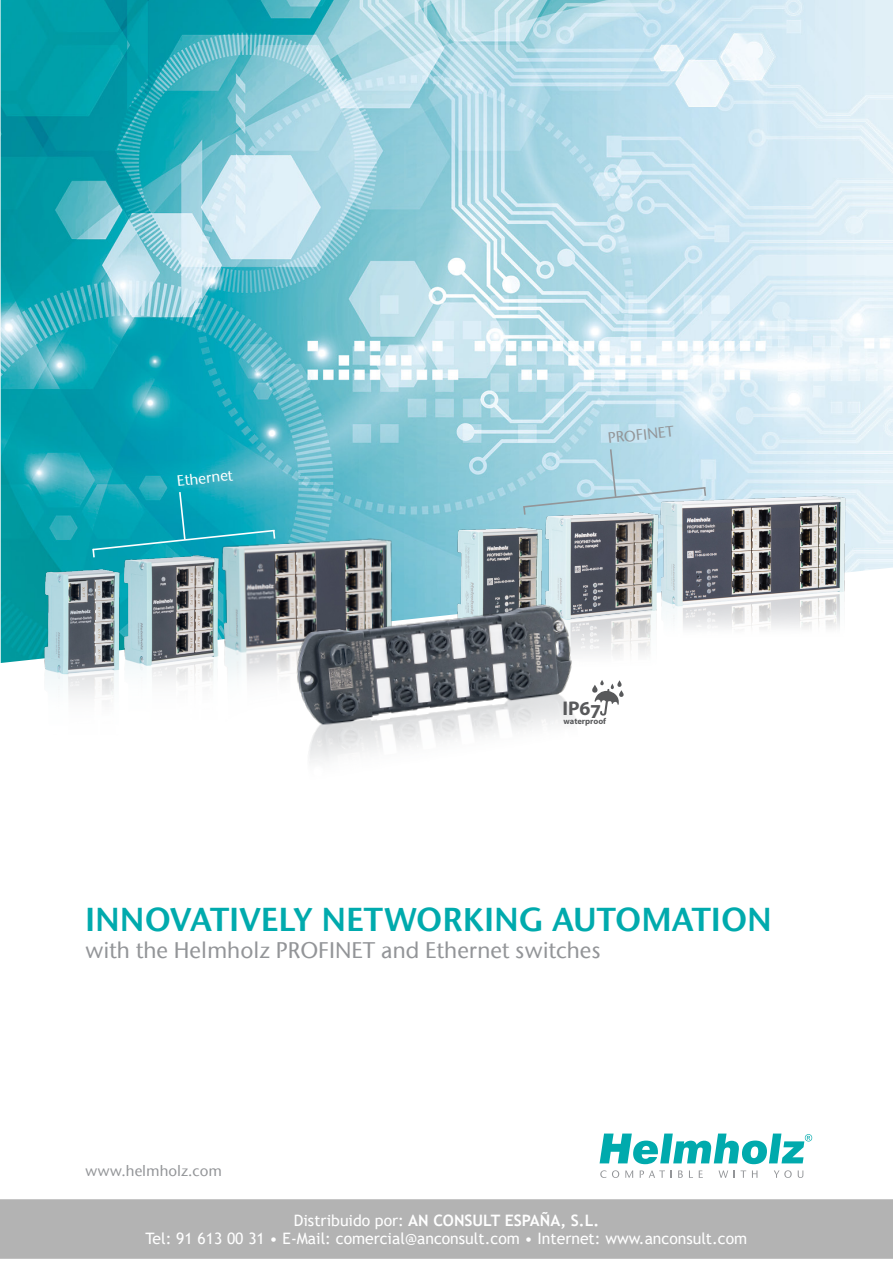
<style>
.page{position:relative;width:893px;height:1263px;background:#fff}
.page>*{position:absolute;margin:0;border:0;box-sizing:border-box;transform-origin:0 0}
.t1{font:33px "ITC Stone Sans Com Semi";color:#00aaad}
.t2{font:500 22.5px "ITC Stone Sans Com";color:#939598}
.t3{font:700 19.8px "Myriad Pro";color:#58595b}
.t4{font:15.75px/18.3px "Trebuchet MS";color:#fff;text-align:center}
.t5{font:500 15px "ITC Stone Sans Com";color:#939598}
.t6{font:500 15px "ITC Stone Sans Com";color:#fff}
.t7{font:700 8.55px "Myriad Pro";color:#58595b}
.s1{font-weight:700}
</style>
<div class="page">
<img style="left:1px;top:0;width:892px;height:663px">
<svg style="left:600px;top:1170px;width:19px;height:8px"></svg>
<svg style="left:625px;top:1170px;width:8px;height:8px"></svg>
<svg style="left:640px;top:1170px;width:25px;height:8px"></svg>
<svg style="left:678px;top:1170px;width:5px;height:8px"></svg>
<svg style="left:699px;top:1170px;width:4px;height:8px"></svg>
<svg style="left:718px;top:1170px;width:10px;height:8px"></svg>
<svg style="left:734px;top:1170px;width:12px;height:8px"></svg>
<svg style="left:752px;top:1170px;width:5px;height:8px"></svg>
<svg style="left:774px;top:1170px;width:18px;height:8px"></svg>
<svg style="left:798px;top:1170px;width:5px;height:8px"></svg>
<svg style="left:600px;top:1133px;width:212px;height:31px"></svg>
<img style="left:244px;top:492px;width:166px;height:101px">
<img style="left:144px;top:559px;width:100px;height:126px">
<img style="left:24px;top:554px;width:120px;height:148px">
<img style="left:676px;top:488px;width:179px;height:160px">
<img style="left:552px;top:516px;width:124px;height:147px">
<img style="left:445px;top:495px;width:107px;height:98px">
<img style="left:223px;top:593px;width:444px;height:170px">
<svg style="left:592px;top:680px;width:32px;height:36px"></svg>
<svg style="left:91px;top:490px;width:185px;height:69px;background:#1ba7ba"></svg>
<svg style="left:522px;top:448px;width:185px;height:68px;background:#afd5e3"></svg>
<div style="left:0;top:1199px;width:892px;height:60px;background:#b3b3b3"></div>
<p class="t6" style="left:176px;top:472px;width:57px;rotate:-6deg">Ethernet</p>
<p class="t5" style="left:607px;top:429px;width:68px;rotate:-6deg">PROFINET</p>
<p class="t3" style="left:562px;top:695px;width:40px">IP67</p>
<p class="t7" style="left:564px;top:716px;width:44px">waterproof</p>
<h1 class="t1" style="left:85px;top:899px;width:688px">INNOVATIVELY NETWORKING AUTOMATION</h1>
<h2 class="t2" style="left:85px;top:937px;width:517px">with the Helmholz PROFINET and Ethernet switches</h2>
<p class="t5" style="left:85px;top:1162px;width:138px">www.helmholz.com</p>
<p class="t4" style="left:145px;top:1211px;width:603px">Distribuido por: <span class="s1">AN CONSULT ESPAÑA, S.L.<br></span>Tel: 91 613 00 31 • E-Mail: comercial@anconsult.com • Internet: www.anconsult.com</p>
</div>
